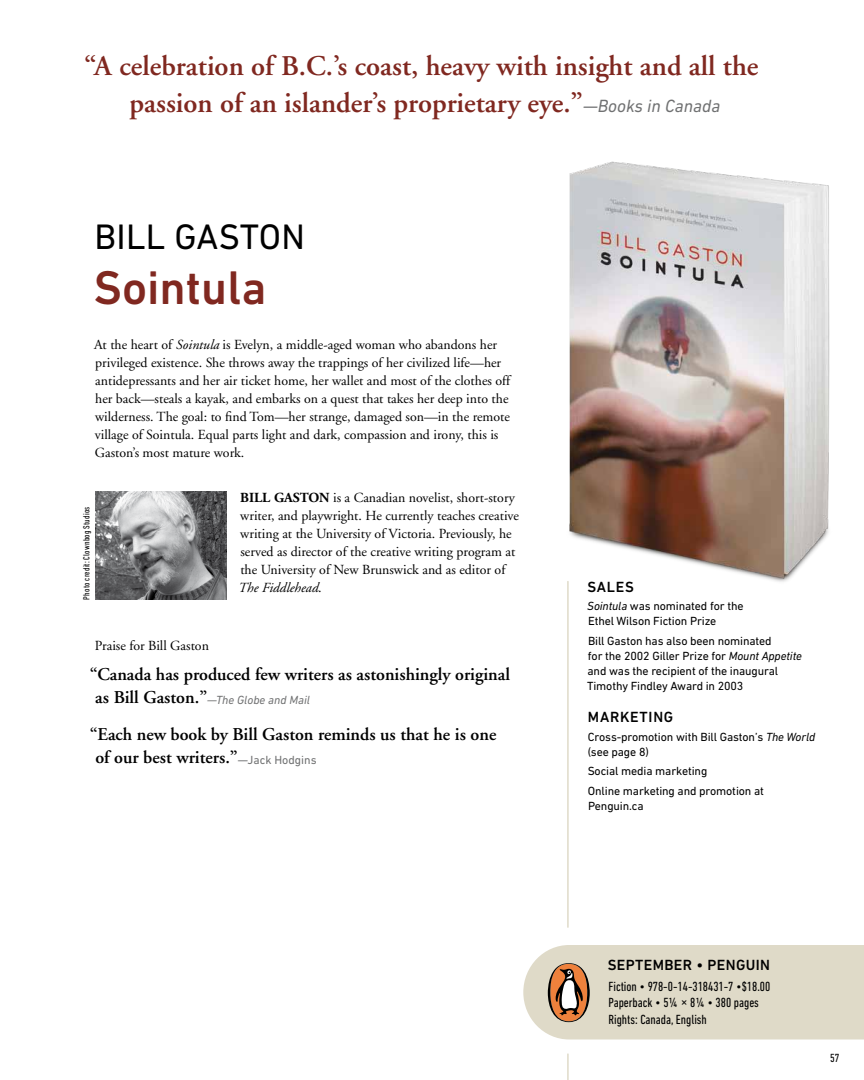
<style>
.page{position:relative;width:864px;height:1080px;background:#fff}
.page>*{position:absolute;margin:0;border:0;box-sizing:border-box;transform-origin:0 0}
.t1{font:500 48px "DIN Next LT Pro";color:#802820}
.t2{font:36px "DIN Next LT Pro";color:#000}
.t3{font:600 28.5px/37.5px "Adobe Garamond";color:#802820;text-align:center}
.t4{font:600 18px/24px "Adobe Garamond";color:#000}
.t5{font:500 15px "DIN Next LT Pro";letter-spacing:.05em;color:#000}
.t6{font:13.8px/18px "Adobe Garamond";color:#000}
.t7{font:700 13.8px "Adobe Garamond";color:#000}
.t8{font:condensed 13.5px/16.5px "DIN Next LT Pro";color:#000}
.t9{font:12px/15px "DIN Next LT Pro";letter-spacing:-.01em;color:#000}
.t10{font:italic 12px "DIN Next LT Pro";color:#707172}
.t11{font:condensed 12px "DIN Next LT Pro";color:#000}
.t12{font:condensed 9px "DIN Next LT Pro";letter-spacing:.025em;color:#000}
.s1{font-family:"DIN Next LT Pro";font-weight:400;font-style:italic;font-size:18px;color:#707172}
.s2{font-style:italic}
.s3{font-family:"Adobe Garamond";font-weight:600;font-style:normal;font-size:18px;color:#000}
.s4{font-family:"DIN Next LT Pro";font-weight:400;font-size:12px;color:#707172}
.s5{font-family:"ITC Franklin Gothic Std"}
</style>
<div class="page">
<hr style="left:567px;top:581px;width:1px;height:346px;background:#d4ceb7">
<img style="left:96px;top:492px;width:130px;height:108px">
<img style="left:567px;top:161px;width:263px;height:428px">
<svg style="left:567px;top:1054px;width:1px;height:26px"></svg>
<svg style="left:523px;top:945px;width:341px;height:95px"></svg>
<h3 class="t3" style="left:84px;top:48px;width:676px">“A celebration of B.C.’s coast, heavy with insight and all the passion of an islander’s proprietary eye.”<span class="s1">—Books in Canada</span></h3>
<h2 class="t2" style="left:94px;top:216px;width:212px">Bi ll Gaston</h2>
<h1 class="t1" style="left:94px;top:260px;width:174px">SOINTULA</h1>
<p class="t6" style="left:94px;top:336px;width:418px">At the heart of <span class="s2">Sointula</span> is Evelyn, a middle-aged woman who abandons her privileged existence. She throws away the trappings of her civilized life—her antidepressants and her air ticket home, her wallet and most of the clothes off her back—steals a kayak, and embarks on a quest that takes her deep into the wilderness. The goal: to find Tom—her strange, damaged son—in the remote village of Sointula. Equal parts light and dark, compassion and irony, this is Gaston’s most mature work.</p>
<p class="t7" style="left:240px;top:490px;width:71px">BILL GASTON</p>
<p class="t6" style="left:238px;top:489px;width:283px;text-indent:95px">is a Canadian novelist, short-story writer, and playwright. He currently teaches creative writing at the University of Victoria. Previously, he served as director of the creative writing program at the University of New Brunswick and as editor of <span class="s2">The Fiddlehead</span>.</p>
<p class="t12" style="left:81px;top:600px;width:95px;rotate:-90deg">Photo credit: Clownbog Studios</p>
<p class="t6" style="left:95px;top:637px;width:116px">Praise for Bill Gaston</p>
<h3 class="t4" style="left:90px;top:662px;width:422px">“Canada has produced few writers as astonishingly original</h3>
<p class="t10" style="left:95px;top:693px;width:216px"><span class="s3">as Bill Gaston.”</span>—The Globe and Mail</p>
<h3 class="t4" style="left:95px;top:722px;width:403px;text-indent:-6px">“Each new book by Bill Gaston reminds us that he is one of our best writers.”<span class="s4">—Jack Hodgins</span></h3>
<p class="t5" style="left:588px;top:578px;width:48px">SALES</p>
<p class="t9" style="left:587px;top:599px;width:158px"><span class="s2">Sointula</span> was nominated for the<br>Ethel Wilson Fiction Prize</p>
<p class="t9" style="left:587px;top:633px;width:216px">Bill Gaston has also been nominated<br>for the 2002 Giller Prize for <span class="s2">Mount Appetite </span>and was the recipient of the inaugural Timothy Findley Award in 2003</p>
<p class="t5" style="left:588px;top:708px;width:87px">MARKETING</p>
<p class="t9" style="left:588px;top:729px;width:229px">Cross-promotion with Bill Gaston’s <span class="s2">The World </span>(see page 8)</p>
<p class="t9" style="left:588px;top:761px;width:178px;line-height:19.5px">Social media marketing<br>Online marketing and promotion at</p>
<p class="t9" style="left:588px;top:798px;width:57px">Penguin.ca</p>
<p class="t5" style="left:608px;top:956px;width:164px">SEPTEMBER • PENGUIN</p>
<p class="t8" style="left:608px;top:978px;width:163px">Fiction • 978-0-14-318431-7 •$18.00<br>Paperback • 5¼ <span class="s5">×</span> 8¼ • 380 pages<br>Rights: Canada, English</p>
<p class="t11" style="left:830px;top:1051px;width:11px">57</p>
</div>
